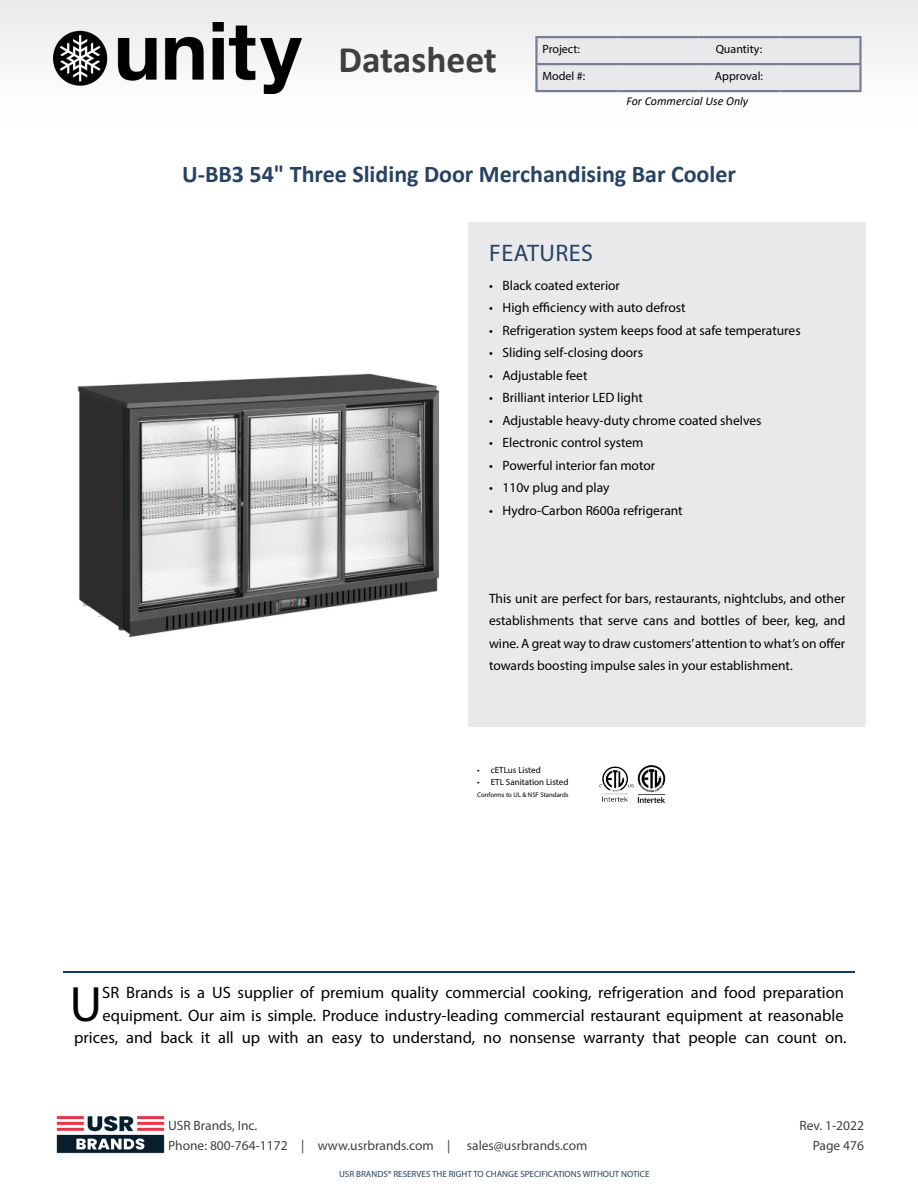
<style>
.page{position:relative;width:918px;height:1188px;background:#fff}
.page>*{position:absolute;margin:0;border:0;box-sizing:border-box;transform-origin:0 0}
.t1{font:49.95px "Myriad Pro";color:#000}
.t2{font:700 37.5px "Calibri";color:#404042}
.t3{font:700 24px "Calibri";color:#274262}
.t4{font:24px "Myriad Pro";letter-spacing:.02em;color:#274262}
.t5{font:16.5px/22.5px "Myriad Pro";color:#000;text-align:right}
.t6{font:13.5px/22.5px "Myriad Pro";color:#000;text-align:justify}
.t7{font:13.5px/19.5px "Myriad Pro";color:#404042}
.t8{font:12px "Myriad Pro";color:#000}
.t9{font:italic 12px "Calibri";color:#000}
.t10{font:9px "Myriad Pro";color:#274262}
.t11{font:9px "Myriad Pro";color:#000}
.t12{font:6.75px "Myriad Pro";color:#000}
</style>
<div class="page">
<hr style="left:63px;top:972px;width:792px;height:1px;background:#113a5b">
<img style="left:599px;top:766px;width:35px;height:36px">
<img style="left:638px;top:765px;width:28px;height:37px">
<div style="left:469px;top:222px;width:397px;height:505px;background:#e9e9ec"></div>
<img style="left:77px;top:373px;width:363px;height:265px">
<div style="left:0;top:0;width:918px;height:127px;background:#f6f6f6"></div>
<div style="left:538px;top:38px;width:321px;height:52px;background:#e9e9ec"></div>
<hr style="left:535px;top:36px;width:82px;height:2px;background:#777d95">
<hr style="left:535px;top:38px;width:3px;height:25px;background:#777d95">
<hr style="left:617px;top:36px;width:81px;height:2px;background:#777d95">
<hr style="left:698px;top:36px;width:81px;height:2px;background:#777d95">
<hr style="left:779px;top:36px;width:83px;height:2px;background:#777d95">
<hr style="left:859px;top:38px;width:3px;height:25px;background:#777d95">
<hr style="left:535px;top:63px;width:82px;height:2px;background:#777d95">
<hr style="left:535px;top:65px;width:3px;height:25px;background:#777d95">
<hr style="left:617px;top:63px;width:81px;height:2px;background:#777d95">
<hr style="left:698px;top:63px;width:81px;height:2px;background:#777d95">
<hr style="left:779px;top:63px;width:83px;height:2px;background:#777d95">
<hr style="left:859px;top:65px;width:3px;height:25px;background:#777d95">
<hr style="left:535px;top:90px;width:82px;height:2px;background:#777d95">
<hr style="left:617px;top:90px;width:81px;height:2px;background:#777d95">
<hr style="left:698px;top:90px;width:81px;height:2px;background:#777d95">
<hr style="left:779px;top:90px;width:83px;height:2px;background:#777d95">
<img style="left:56px;top:1115px;width:109px;height:39px">
<img style="left:53px;top:23px;width:249px;height:71px">
<h2 class="t2" style="left:338px;top:33px;width:160px">Datasheet</h2>
<p class="t8" style="left:542px;top:42px;width:39px">Project:</p>
<p class="t8" style="left:716px;top:42px;width:48px">Quantity:</p>
<p class="t8" style="left:542px;top:69px;width:44px">Model #:</p>
<p class="t8" style="left:715px;top:69px;width:50px">Approval:</p>
<p class="t9" style="left:626px;top:93px;width:123px">For Commercial Use Only</p>
<h3 class="t3" style="left:182px;top:157px;width:556px">U-BB3 54" Three Sliding Door Merchandising Bar Cooler</h3>
<h3 class="t4" style="left:489px;top:238px;width:105px">FEATURES</h3>
<p class="t6" style="left:489px;top:274px;width:132px">• Black coated exterior</p>
<p class="t6" style="left:489px;top:296px;width:198px">• High efficiency with auto defrost</p>
<p class="t6" style="left:489px;top:319px;width:313px">• Refrigeration system keeps food at safe temperatures</p>
<p class="t6" style="left:489px;top:341px;width:156px">• Sliding self-closing doors</p>
<p class="t6" style="left:489px;top:364px;width:100px">• Adjustable feet</p>
<p class="t6" style="left:489px;top:386px;width:155px">• Brilliant interior LED light</p>
<p class="t6" style="left:489px;top:409px;width:274px">• Adjustable heavy-duty chrome coated shelves</p>
<p class="t6" style="left:489px;top:431px;width:156px">• Electronic control system</p>
<p class="t6" style="left:489px;top:454px;width:168px">• Powerful interior fan motor</p>
<p class="t6" style="left:489px;top:476px;width:122px">• 110v plug and play</p>
<p class="t6" style="left:489px;top:499px;width:195px">• Hydro-Carbon R600a refrigerant</p>
<p class="t6" style="left:489px;top:587px;width:358px">This unit are perfect for bars, restaurants, nightclubs, and other establishments that serve cans and bottles of beer, keg, and wine. A great way to draw customers’ attention to what’s on offer towards boosting impulse sales in your establishment.</p>
<p class="t11" style="left:477px;top:764px;width:65px">• cETLus Listed</p>
<p class="t11" style="left:477px;top:776px;width:93px">• ETL Sanitation Listed</p>
<p class="t12" style="left:477px;top:790px;width:93px">Conforms to UL &amp; NSF Standards</p>
<p class="t5" style="left:74px;top:981px;width:774px">SR Brands is a US supplier of premium quality commercial cooking, refrigeration and food preparation equipment. Our aim is simple. Produce industry-leading commercial restaurant equipment at reasonable prices, and back it all up with an easy to understand, no nonsense warranty that people can count on.</p>
<h1 class="t1" style="left:70px;top:973px;width:34px">U</h1>
<p class="t7" style="left:168px;top:1116px;width:421px">USR Brands, Inc.<br>Phone: 800-764-1172 | www.usrbrands.com | sales@usrbrands.com</p>
<p class="t7" style="left:800px;top:1116px;width:66px;text-align:right">Rev. 1-2022<br>Page 476</p>
<p class="t10" style="left:339px;top:1169px;width:312px">USR BRANDS® RESERVES THE RIGHT TO CHANGE SPECIFICATIONS WITHOUT NOTICE</p>
</div>
